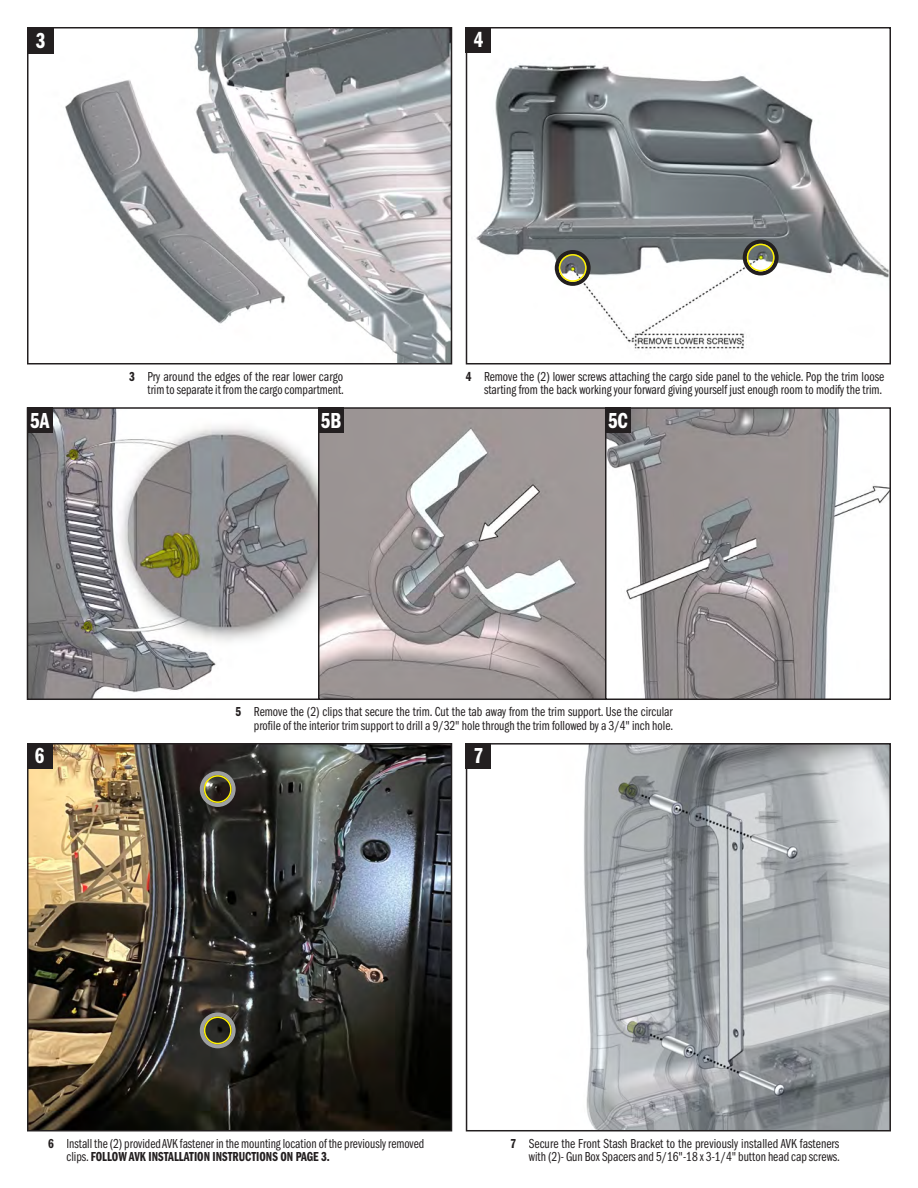
<style>
.page{position:relative;width:918px;height:1188px;background:#fff}
.page>*{position:absolute;margin:0;border:0;box-sizing:border-box;transform-origin:0 0}
.ITC_Frank_Goth_Bk_Compressed{font:22.5px "Franklin Gothic LT Pro Dm Cm";color:#fff}
.ITC_Frank_Goth_Bk_Compressed-2{font:13.5px/13.5px "Franklin Gothic LT Pro Bk Cm";color:#231f20}
.ITC_Frank_Goth_Bk_Compressed-3{font:13.5px "Franklin Gothic LT Pro Dm Cm";color:#231f20}
.s1{font-family:"Franklin Gothic LT Pro Dm Cm"}
</style>
<div class="page">
<img style="left:469px;top:52px;width:419px;height:297px">
<div style="left:466px;top:27px;width:425px;height:337px;border:2px solid #231f20"></div>
<div style="left:466px;top:27px;width:25px;height:25px;background:#231f20"></div>
<img style="left:30px;top:410px;width:858px;height:287px">
<div style="left:27px;top:407px;width:293px;height:293px;border:2px solid #231f20"></div>
<div style="left:27px;top:408px;width:25px;height:25px;background:#231f20"></div>
<div style="left:318px;top:407px;width:290px;height:293px;border:2px solid #231f20"></div>
<div style="left:318px;top:408px;width:26px;height:25px;background:#231f20"></div>
<div style="left:605px;top:407px;width:286px;height:293px;border:2px solid #231f20"></div>
<div style="left:605px;top:408px;width:26px;height:25px;background:#231f20"></div>
<div style="left:555px;top:250px;width:36px;height:36px;border:4px solid #231f20;border-radius:50%"></div>
<div style="left:559px;top:254px;width:28px;height:28px;border:2px solid #fff101;border-radius:50%"></div>
<div style="left:743px;top:240px;width:36px;height:35px;border:4px solid #231f20;border-radius:50%"></div>
<div style="left:747px;top:244px;width:28px;height:27px;border:2px solid #fff101;border-radius:50%"></div>
<img style="left:65px;top:30px;width:384px;height:331px">
<div style="left:27px;top:27px;width:425px;height:337px;border:2px solid #231f20"></div>
<div style="left:27px;top:27px;width:27px;height:27px;background:#231f20"></div>
<img style="left:584px;top:746px;width:304px;height:382px">
<div style="left:466px;top:743px;width:425px;height:388px;border:2px solid #231f20"></div>
<div style="left:466px;top:743px;width:25px;height:26px;background:#231f20"></div>
<img style="left:30px;top:746px;width:419px;height:382px">
<div style="left:27px;top:743px;width:425px;height:388px;border:2px solid #231f20"></div>
<div style="left:27px;top:743px;width:26px;height:26px;background:#231f20"></div>
<div style="left:200px;top:771px;width:36px;height:36px;border:4px solid #9d9fa2;border-radius:50%"></div>
<div style="left:204px;top:775px;width:28px;height:28px;border:2px solid #fff101;border-radius:50%"></div>
<div style="left:200px;top:1013px;width:36px;height:35px;border:4px solid #9d9fa2;border-radius:50%"></div>
<div style="left:204px;top:1017px;width:28px;height:27px;border:2px solid #fff101;border-radius:50%"></div>
<p class="ITC_Frank_Goth_Bk_Compressed" style="left:36px;top:28px;width:11px">3</p>
<p class="ITC_Frank_Goth_Bk_Compressed" style="left:474px;top:28px;width:11px">4</p>
<p class="ITC_Frank_Goth_Bk_Compressed-3" style="left:129px;top:369px;width:7px">3</p>
<p class="ITC_Frank_Goth_Bk_Compressed-2" style="left:148px;top:370px;width:197px">Pry around the edges of the rear lower cargo</p>
<p class="ITC_Frank_Goth_Bk_Compressed-3" style="left:466px;top:369px;width:7px">4</p>
<p class="ITC_Frank_Goth_Bk_Compressed-2" style="left:148px;top:383px;width:198px">trim to separate it from the cargo compartment.</p>
<p class="ITC_Frank_Goth_Bk_Compressed-2" style="left:484px;top:370px;width:402px">Remove the (2) lower screws attaching the cargo side panel to the vehicle. Pop the trim loose starting from the back working your forward giving yourself just enough room to modify the trim.</p>
<p class="ITC_Frank_Goth_Bk_Compressed" style="left:30px;top:408px;width:21px">5A</p>
<p class="ITC_Frank_Goth_Bk_Compressed" style="left:321px;top:408px;width:22px">5B</p>
<p class="ITC_Frank_Goth_Bk_Compressed" style="left:608px;top:408px;width:21px">5C</p>
<p class="ITC_Frank_Goth_Bk_Compressed-3" style="left:236px;top:704px;width:7px">5</p>
<p class="ITC_Frank_Goth_Bk_Compressed-2" style="left:254px;top:705px;width:421px">Remove the (2) clips that secure the trim. Cut the tab away from the trim support. Use the circular profile of the interior trim support to drill a 9/32" hole through the trim followed by a 3/4" inch hole.</p>
<p class="ITC_Frank_Goth_Bk_Compressed" style="left:35px;top:744px;width:11px">6</p>
<p class="ITC_Frank_Goth_Bk_Compressed" style="left:474px;top:744px;width:11px">7</p>
<p class="ITC_Frank_Goth_Bk_Compressed-3" style="left:48px;top:1136px;width:7px">6</p>
<p class="ITC_Frank_Goth_Bk_Compressed-2" style="left:67px;top:1137px;width:359px">Install the (2) provided AVK fastener in the mounting location of the previously removed clips. <span class="s1">FOLLOW AVK INSTALLATION INSTRUCTIONS ON PAGE 3.</span></p>
<p class="ITC_Frank_Goth_Bk_Compressed-3" style="left:511px;top:1136px;width:7px">7</p>
<p class="ITC_Frank_Goth_Bk_Compressed-2" style="left:529px;top:1137px;width:313px">Secure the Front Stash Bracket to the previously installed AVK fasteners with (2)- Gun Box Spacers and 5/16"-18 x 3-1/4" button head cap screws.</p>
</div>
